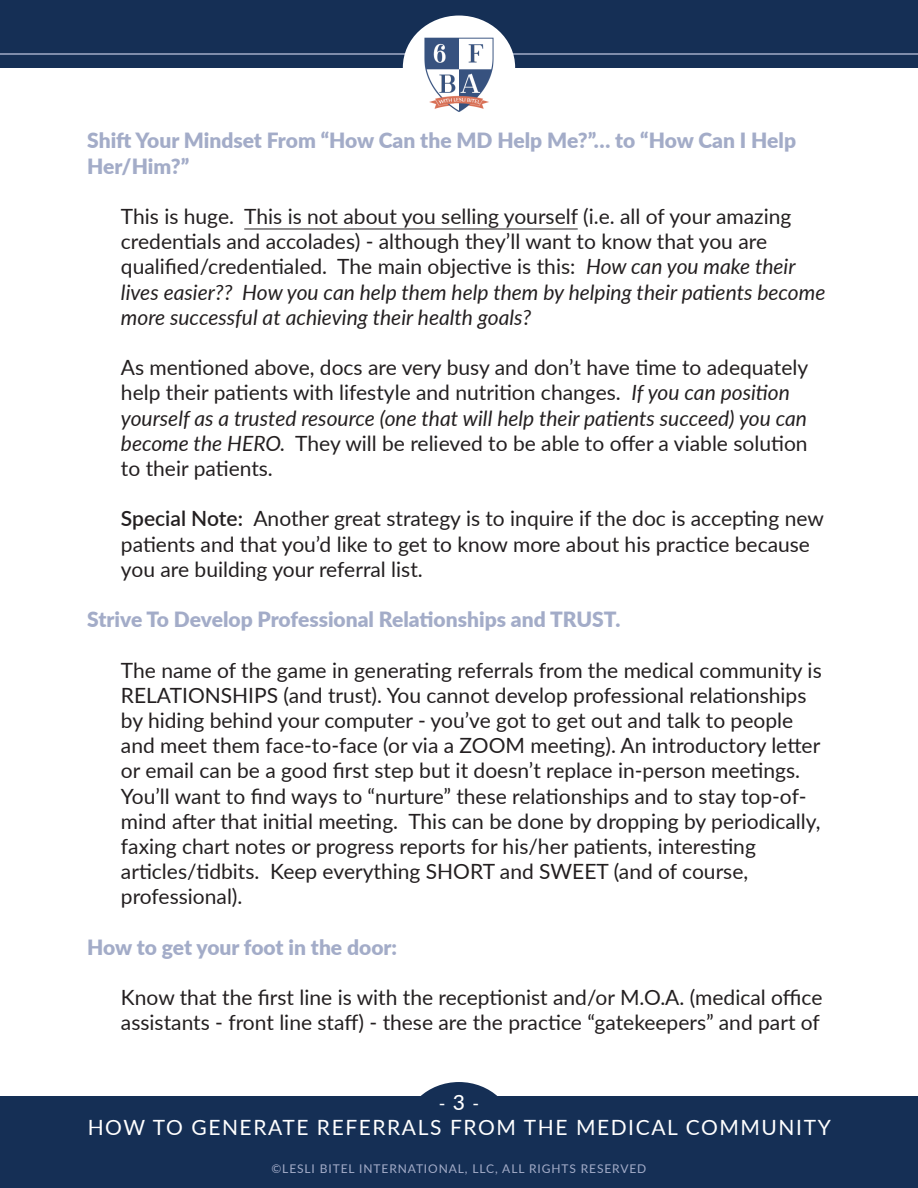
<style>
.page{position:relative;width:918px;height:1188px;background:#fff}
.page>*{position:absolute;margin:0;border:0;box-sizing:border-box;transform-origin:0 0}
.PG{font:21px/25.2px "Lato";color:#231f20}
.SUB_HEAD{font:900 21px/25.2px "Lato";color:#a3acc8}
.t1{font:21px "Lato";letter-spacing:.075em;color:#fff}
.t2{font:18px "Lato";color:#fff}
.t3{font:12px "Lato";letter-spacing:.075em;color:#a3acc8}
.s1{font-style:italic}
.s2{font-weight:600}
.s3{font-weight:500;font-size:21px}
</style>
<div class="page">
<div style="left:0;top:1096px;width:918px;height:92px;background:#152f55"></div>
<div style="left:0;top:0;width:918px;height:68px;background:#152f55"></div>
<div style="left:403px;top:1082px;width:112px;height:104px;background:#152f55;border-radius:50%"></div>
<hr style="left:0;top:53px;width:918px;height:2px;background:#a3acc8">
<div style="left:403px;top:16px;width:112px;height:103px;background:#fff;border-radius:50%"></div>
<img style="left:424px;top:37px;width:70px;height:75px">
<hr style="left:244px;top:229px;width:334px;height:1px;background:#231f20">
<p class="SUB_HEAD" style="left:87px;top:127px;width:710px">Shift Your Mindset From “How Can the MD Help Me?”… to “How Can I Help<br>Her/Him?”</p>
<p class="PG" style="left:121px;top:203px;width:706px">This is huge. This is not about you selling yourself (i.e. all of your amazing credentials and accolades) - although they’ll want to know that you are qualified/credentialed. The main objective is this: <span class="s1">How can you make their lives easier?? How you can help them help them by helping their patients become more successful at achieving their health goals?</span></p>
<p class="PG" style="left:121px;top:354px;width:689px">As mentioned above, docs are very busy and don’t have time to adequately help their patients with lifestyle and nutrition changes. <span class="s1">If you can position yourself as a trusted resource (one that will help their patients succeed) you can become the HERO.</span> They will be relieved to be able to offer a viable solution to their patients.</p>
<p class="PG" style="left:121px;top:505px;width:704px"><span class="s2">Special Note:</span> Another great strategy is to inquire if the doc is accepting new patients and that you’d like to get to know more about his practice because you are building your referral list.</p>
<p class="SUB_HEAD" style="left:87px;top:606px;width:535px">Strive To Develop Professional Relationships and TRUST.</p>
<p class="PG" style="left:121px;top:657px;width:702px">The name of the game in generating referrals from the medical community is RELATIONSHIPS (and trust). You cannot develop professional relationships by hiding behind your computer - you’ve got to get out and talk to people and meet them face-to-face (or via a ZOOM meeting). An introductory letter or email can be a good first step but it doesn’t replace in-person meetings.<br>You’ll want to find ways to “nurture” these relationships and to stay top-of&shy;mind after that initial meeting. This can be done by dropping by periodically, faxing chart notes or progress reports for his/her patients, interesting articles/tidbits. Keep everything SHORT and SWEET (and of course, professional).</p>
<p class="SUB_HEAD" style="left:87px;top:934px;width:311px">How to get your foot in the door:</p>
<p class="PG" style="left:121px;top:984px;width:703px">Know that the first line is with the receptionist and/or M.O.A. (medical office assistants - front line staff) - these are the practice “gatekeepers” and part of</p>
<p class="t2" style="left:439px;top:1090px;width:42px">- <span class="s3">3</span> -</p>
<p class="t1" style="left:88px;top:1112px;width:745px">HOW TO GENERATE REFERRALS FROM THE MEDICAL COMMUNITY</p>
<p class="t3" style="left:271px;top:1160px;width:376px">©LESLI BITEL INTERNATIONAL, LLC, ALL RIGHTS RESERVED</p>
</div>
